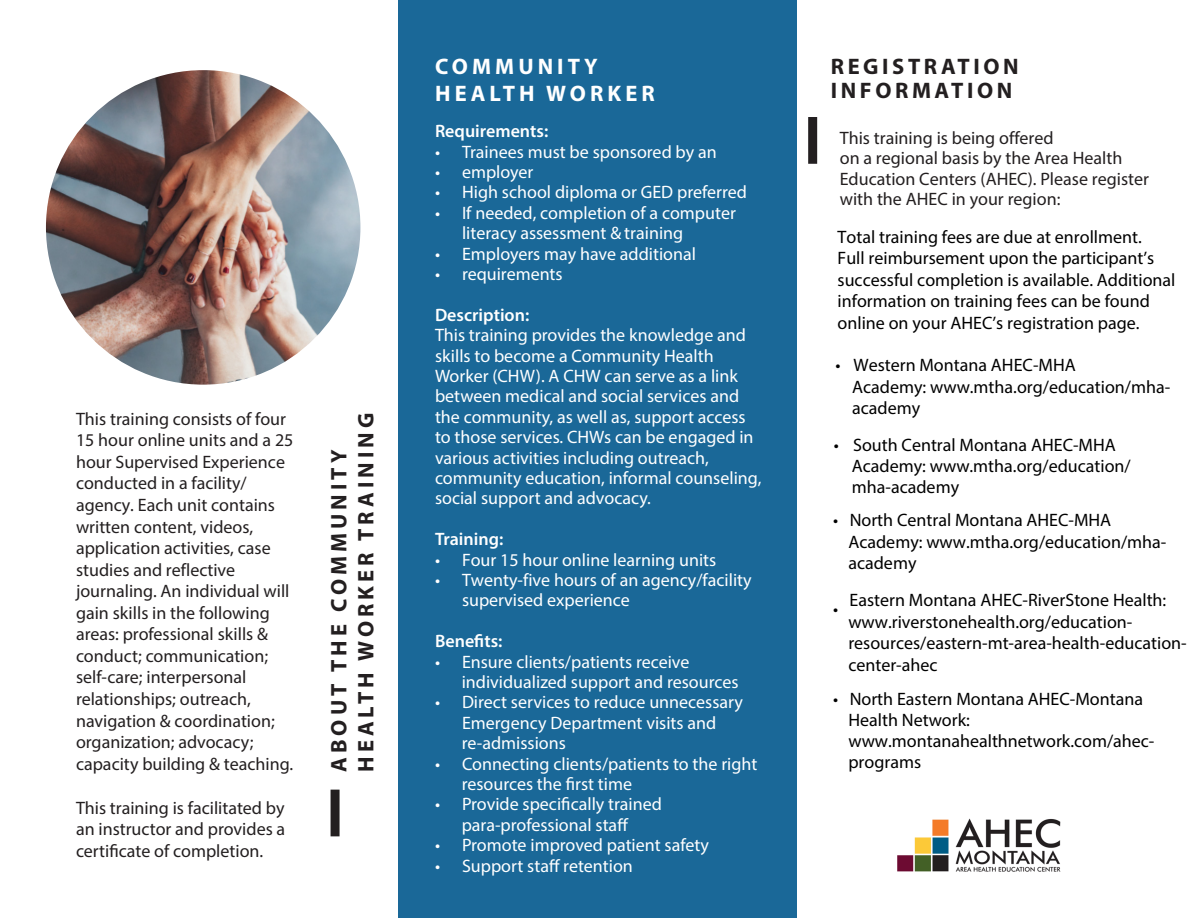
<style>
.page{position:relative;width:1188px;height:918px;background:#fff}
.page>*{position:absolute;margin:0;border:0;box-sizing:border-box;transform-origin:0 0}
.t1{font:700 22.5px/27px "Myriad Pro";letter-spacing:.18em;color:#231f20}
.t2{font:700 22.5px/24px "Myriad Pro";letter-spacing:.16em;color:#231f20}
.t3{font:700 22.5px/27px "Myriad Pro";letter-spacing:.18em;color:#fff}
.t4{font:18px/20.4px "Myriad Pro";color:#fff}
.t5{font:18px/21.6px "Myriad Pro";color:#000}
.t6{font:18px/21.6px "Myriad Pro";color:#231f20}
.t7{font:600 18px "Myriad Pro";color:#fff}
</style>
<div class="page">
<div style="left:331px;top:790px;width:9px;height:46px;background:#231f20"></div>
<div style="left:808px;top:117px;width:9px;height:47px;background:#231f20"></div>
<img style="left:46px;top:70px;width:314px;height:315px;border-radius:157px">
<div style="left:398px;top:0;width:399px;height:918px;background:#1a6898"></div>
<img style="left:897px;top:818px;width:164px;height:54px">
<p class="t6" style="left:76px;top:408px;width:219px">This training consists of four<br>15 hour online units and a 25 hour Supervised Experience conducted in a facility/ agency. Each unit contains written content, videos, application activities, case studies and reflective journaling. An individual will gain skills in the following areas: professional skills &amp; conduct; communication; self-care; interpersonal relationships; outreach, navigation &amp; coordination; organization; advocacy; capacity building &amp; teaching.</p>
<p class="t6" style="left:76px;top:796px;width:211px;text-align:justify">This training is facilitated by an instructor and provides a certificate of completion.</p>
<p class="t1" style="left:325px;top:772px;width:361px;rotate:-90deg">ABOUT THE COMMUNITY<br>HEALTH WORKER TRAINING</p>
<p class="t3" style="left:435px;top:53px;width:221px">COMMUNITY<br>HEALTH WORKER</p>
<p class="t7" style="left:435px;top:120px;width:115px">Requirements:</p>
<p class="t4" style="left:435px;top:141px;width:283px">• Trainees must be sponsored by an</p>
<p class="t4" style="left:435px;top:162px;width:100px">• employer</p>
<p class="t4" style="left:435px;top:182px;width:313px">• High school diploma or GED preferred</p>
<p class="t4" style="left:462px;top:203px;width:276px;line-height:19.6px;text-indent:-27px">• If needed, completion of a computer literacy assessment &amp; training</p>
<p class="t4" style="left:435px;top:243px;width:263px">• Employers may have additional</p>
<p class="t4" style="left:435px;top:264px;width:129px">• requirements</p>
<p class="t7" style="left:435px;top:303px;width:96px">Description:</p>
<p class="t4" style="left:435px;top:325px;width:328px">This training provides the knowledge and skills to become a Community Health Worker (CHW). A CHW can serve as a link between medical and social services and the community, as well as, support access to those services. CHWs can be engaged in various activities including outreach, community education, informal counseling, social support and advocacy.</p>
<p class="t7" style="left:435px;top:528px;width:70px">Training:</p>
<p class="t4" style="left:435px;top:549px;width:283px">• Four 15 hour online learning units</p>
<p class="t4" style="left:462px;top:570px;width:291px;line-height:19.6px;text-indent:-27px">• Twenty-five hours of an agency/facility supervised experience</p>
<p class="t7" style="left:435px;top:630px;width:69px">Benefits:</p>
<p class="t4" style="left:462px;top:651px;width:278px;text-indent:-27px">• Ensure clients/patients receive individualized support and resources</p>
<p class="t4" style="left:462px;top:692px;width:283px;text-indent:-27px">• Direct services to reduce unnecessary<br>Emergency Department visits and re-admissions</p>
<p class="t4" style="left:462px;top:753px;width:297px;text-indent:-27px">• Connecting clients/patients to the right resources the first time</p>
<p class="t4" style="left:435px;top:794px;width:229px;text-align:center">• Provide specifically trained para-professional staff</p>
<p class="t4" style="left:435px;top:835px;width:276px">• Promote improved patient safety</p>
<p class="t4" style="left:435px;top:855px;width:199px">• Support staff retention</p>
<p class="t2" style="left:831px;top:54px;width:190px">REGISTRATION<br>INFORMATION</p>
<p class="t6" style="left:840px;top:127px;width:311px;line-height:20.4px">This training is being offered<br>on a regional basis by the Area Health Education Centers (AHEC). Please register with the AHEC in your region:</p>
<p class="t5" style="left:838px;top:226px;width:339px">Total training fees are due at enrollment.<br>Full reimbursement upon the participant’s successful completion is available. Additional information on training fees can be found online on your AHEC’s registration page.</p>
<p class="t5" style="left:852px;top:354px;width:320px;text-indent:-17px">• Western Montana AHEC-MHA<br>Academy: www.mtha.org/education/mha&shy;academy</p>
<p class="t5" style="left:852px;top:434px;width:280px;line-height:20.9px;text-indent:-18px">• South Central Montana AHEC-MHA<br>Academy: www.mtha.org/education/ mha-academy</p>
<p class="t5" style="left:848px;top:509px;width:320px;text-indent:-15px">• North Central Montana AHEC-MHA<br>Academy: www.mtha.org/education/mha&shy;academy</p>
<p class="t5" style="left:833px;top:598px;width:7px">•</p>
<p class="t5" style="left:848px;top:589px;width:340px">Eastern Montana AHEC-RiverStone Health: www.riverstonehealth.org/education&shy;resources/eastern-mt-area-health-education&shy;center-ahec</p>
<p class="t5" style="left:848px;top:688px;width:308px;line-height:21px;text-indent:-15px">• North Eastern Montana AHEC-Montana<br>Health Network: www.montanahealthnetwork.com/ahec&shy;programs</p>
</div>
